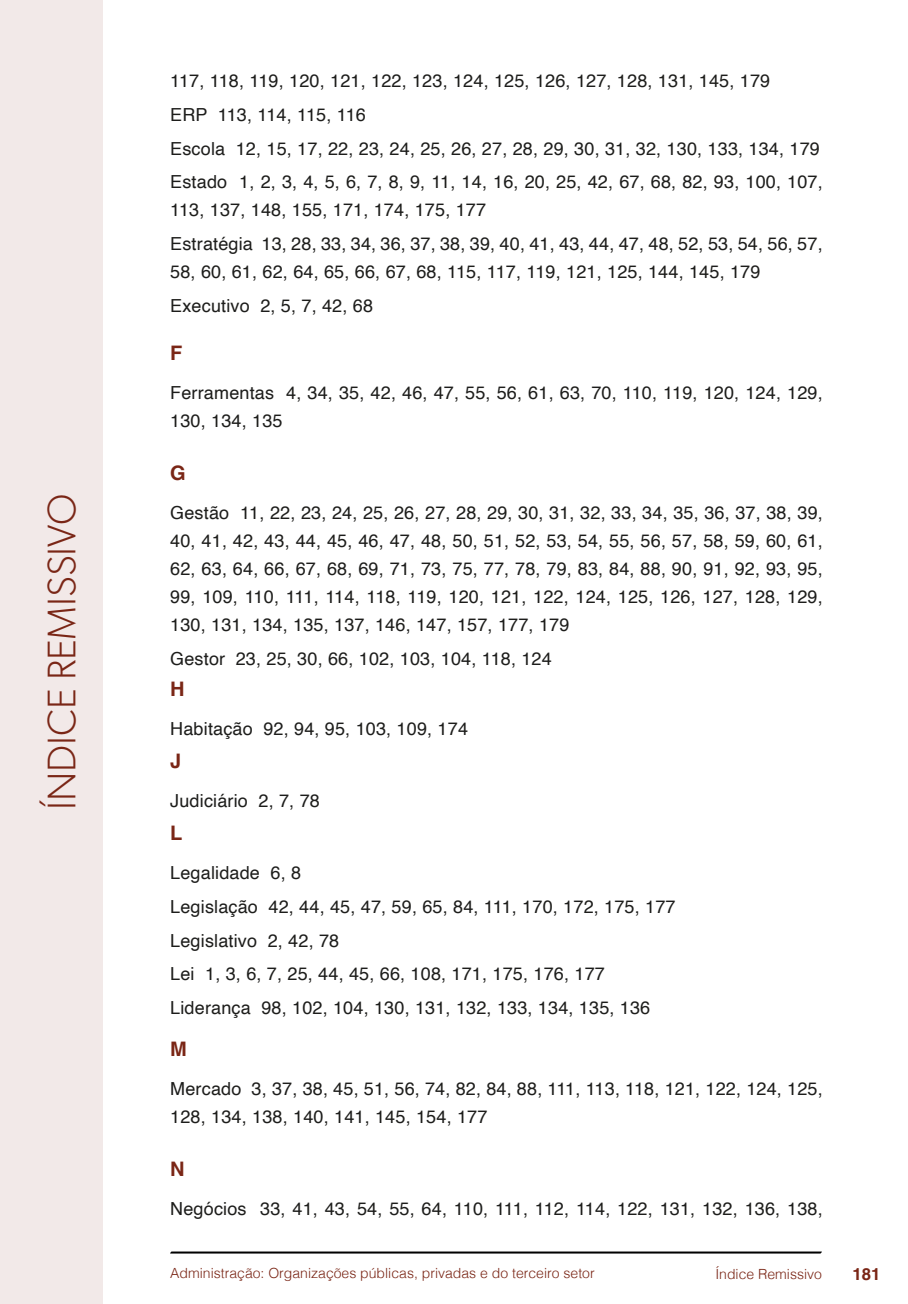
<style>
.page{position:relative;width:908px;height:1304px;background:#fff}
.page>*{position:absolute;margin:0;border:0;box-sizing:border-box;transform-origin:0 0}
.t1{font:300 40px "Gibson";color:#7a2616}
.t2{font:700 20px "Helvetica";color:#7a2616}
.t3{font:18px/33.6px "Helvetica";letter-spacing:.01em;color:#1d1d1b}
.t4{font:700 16.8px "Helvetica";color:#7a2616}
.t5{font:300 14px "Helvetica";color:#7a2616}
</style>
<div class="page">
<svg style="left:170px;top:1251px;width:651px;height:3px;background:#515151"></svg>
<div style="left:0;top:0;width:103px;height:1304px;background:#f2e9e8"></div>
<h1 class="t1" style="left:37px;top:810px;width:317px;rotate:-90deg">ÍNDICE REMISSIVO</h1>
<p class="t3" style="left:170px;top:65px;width:653px">117, 118, 119, 120, 121, 122, 123, 124, 125, 126, 127, 128, 131, 145, 179<br>ERP 113, 114, 115, 116<br>Escola 12, 15, 17, 22, 23, 24, 25, 26, 27, 28, 29, 30, 31, 32, 130, 133, 134, 179<br>Estado 1, 2, 3, 4, 5, 6, 7, 8, 9, 11, 14, 16, 20, 25, 42, 67, 68, 82, 93, 100, 107,</p>
<p class="t3" style="left:170px;top:194px;width:653px">113, 137, 148, 155, 171, 174, 175, 177<br>Estratégia 13, 28, 33, 34, 36, 37, 38, 39, 40, 41, 43, 44, 47, 48, 52, 53, 54, 56, 57,</p>
<p class="t3" style="left:170px;top:255px;width:591px">58, 60, 61, 62, 64, 65, 66, 67, 68, 115, 117, 119, 121, 125, 144, 145, 179<br>Executivo 2, 5, 7, 42, 68</p>
<p class="t2" style="left:170px;top:341px;width:14px">F</p>
<p class="t3" style="left:170px;top:380px;width:653px;line-height:28px">Ferramentas 4, 34, 35, 42, 46, 47, 55, 56, 61, 63, 70, 110, 119, 120, 124, 129,<br>130, 134, 135</p>
<p class="t2" style="left:170px;top:461px;width:17px">G</p>
<p class="t3" style="left:170px;top:500px;width:653px;line-height:28px;text-align:justify">Gestão 11, 22, 23, 24, 25, 26, 27, 28, 29, 30, 31, 32, 33, 34, 35, 36, 37, 38, 39, 40, 41, 42, 43, 44, 45, 46, 47, 48, 50, 51, 52, 53, 54, 55, 56, 57, 58, 59, 60, 61, 62, 63, 64, 66, 67, 68, 69, 71, 73, 75, 77, 78, 79, 83, 84, 88, 90, 91, 92, 93, 95, 99, 109, 110, 111, 114, 118, 119, 120, 121, 122, 124, 125, 126, 127, 128, 129, 130, 131, 134, 135, 137, 146, 147, 157, 177, 179</p>
<p class="t3" style="left:170px;top:642px;width:383px">Gestor 23, 25, 30, 66, 102, 103, 104, 118, 124</p>
<p class="t2" style="left:170px;top:677px;width:16px">H</p>
<p class="t3" style="left:170px;top:713px;width:299px">Habitação 92, 94, 95, 103, 109, 174</p>
<p class="t2" style="left:170px;top:749px;width:13px">J</p>
<p class="t3" style="left:170px;top:785px;width:151px">Judiciário 2, 7, 78</p>
<p class="t2" style="left:170px;top:821px;width:14px">L</p>
<p class="t3" style="left:170px;top:857px;width:506px">Legalidade 6, 8<br>Legislação 42, 44, 45, 47, 59, 65, 84, 111, 170, 172, 175, 177<br>Legislativo 2, 42, 78<br>Lei 1, 3, 6, 7, 25, 44, 45, 66, 108, 171, 175, 176, 177<br>Liderança 98, 102, 104, 130, 131, 132, 133, 134, 135, 136</p>
<p class="t2" style="left:170px;top:1037px;width:18px">M</p>
<p class="t3" style="left:170px;top:1076px;width:653px;line-height:28px">Mercado 3, 37, 38, 45, 51, 56, 74, 82, 84, 88, 111, 113, 118, 121, 122, 124, 125,<br>128, 134, 138, 140, 141, 145, 154, 177</p>
<p class="t2" style="left:170px;top:1157px;width:16px">N</p>
<p class="t3" style="left:170px;top:1193px;width:653px">Negócios 33, 41, 43, 54, 55, 64, 110, 111, 112, 114, 122, 131, 132, 136, 138,</p>
<p class="t5" style="left:170px;top:1261px;width:426px">Administração: Organizações públicas, privadas e do terceiro setor</p>
<p class="t5" style="left:715px;top:1262px;width:108px">Índice Remissivo</p>
<p class="t4" style="left:851px;top:1264px;width:30px">181</p>
</div>
